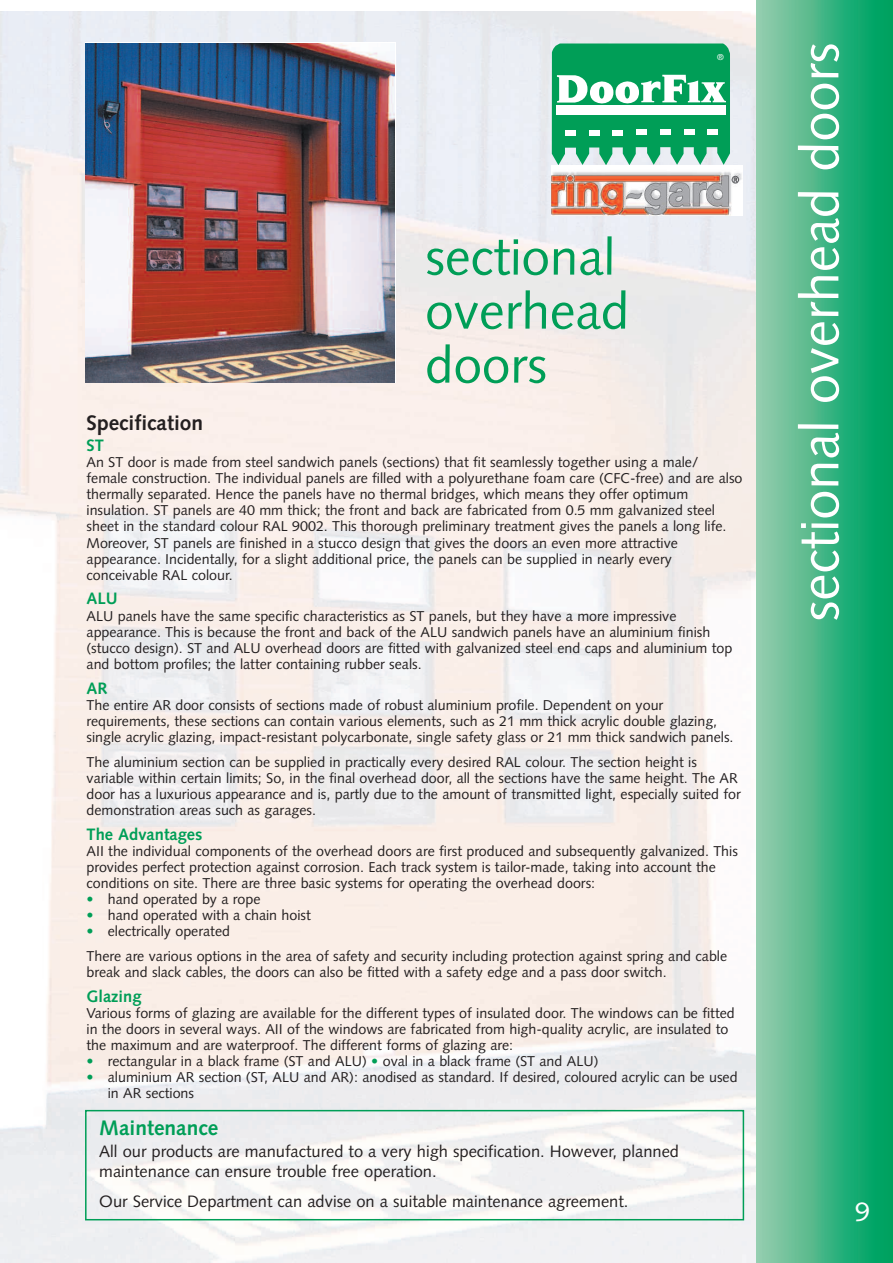
<style>
.page{position:relative;width:893px;height:1263px;background:#fff}
.page>*{position:absolute;margin:0;border:0;box-sizing:border-box;transform-origin:0 0}
.t1{font:54px "Syntax";color:#fff}
.t2{font:51px/54px "Syntax";color:#009e57}
.t3{font:27px "Syntax";color:#fff}
.t4{font:700 21px "Syntax";color:#231f20}
.t5{font:700 21px "Syntax";color:#009e57}
.t6{font:16.5px/19.8px "Syntax";color:#231f20}
.t7{font:700 16.5px "Syntax";color:#009e57}
.t8{font:14.25px/16.2px "Syntax";color:#231f20}
.t9{font:8.25px "Helvetica";color:#fff}
.s1{color:#009e57}
</style>
<div class="page">
<div style="left:757px;top:0;width:136px;height:1263px;background:linear-gradient(to right,#97cdae,#009f5c)"></div>
<img style="left:85px;top:44px;width:309px;height:339px">
<div style="left:85px;top:1110px;width:659px;height:110px;border:2px solid #009e57"></div>
<svg style="left:552px;top:44px;width:178px;height:121px;background:#38b27c"></svg>
<div style="left:556px;top:105px;width:170px;height:9px;background:#fff"></div>
<div style="left:565px;top:130px;width:11px;height:6px;background:#fff"></div>
<div style="left:589px;top:130px;width:10px;height:6px;background:#fff"></div>
<div style="left:612px;top:130px;width:11px;height:6px;background:#fff"></div>
<div style="left:636px;top:130px;width:10px;height:5px;background:#fff"></div>
<div style="left:660px;top:130px;width:11px;height:5px;background:#fff"></div>
<div style="left:684px;top:130px;width:10px;height:5px;background:#fff"></div>
<div style="left:707px;top:129px;width:11px;height:6px;background:#fff"></div>
<img style="left:551px;top:170px;width:192px;height:46px">
<h1 class="t1" style="left:798px;top:622px;width:581px;rotate:-90deg">sectional overhead doors</h1>
<p class="t9" style="left:717px;top:55px;width:8px">®</p>
<h2 class="t2" style="left:425px;top:234px;width:206px">sectional overhead doors</h2>
<h3 class="t4" style="left:87px;top:414px;width:118px">Specification</h3>
<p class="t7" style="left:87px;top:438px;width:19px">ST</p>
<p class="t8" style="left:87px;top:455px;width:657px">An ST door is made from steel sandwich panels (sections) that fit seamlessly together using a male/ female construction. The individual panels are filled with a polyurethane foam care (CFC-free) and are also thermally separated. Hence the panels have no thermal bridges, which means they offer optimum insulation. ST panels are 40 mm thick; the front and back are fabricated from 0.5 mm galvanized steel sheet in the standard colour RAL 9002. This thorough preliminary treatment gives the panels a long life.<br>Moreover, ST panels are finished in a stucco design that gives the doors an even more attractive appearance. Incidentally, for a slight additional price, the panels can be supplied in nearly every conceivable RAL colour.</p>
<p class="t7" style="left:87px;top:592px;width:33px">ALU</p>
<p class="t8" style="left:87px;top:609px;width:647px">ALU panels have the same specific characteristics as ST panels, but they have a more impressive appearance. This is because the front and back of the ALU sandwich panels have an aluminium finish (stucco design). ST and ALU overhead doors are fitted with galvanized steel end caps and aluminium top and bottom profiles; the latter containing rubber seals.</p>
<p class="t7" style="left:87px;top:681px;width:23px">AR</p>
<p class="t8" style="left:87px;top:698px;width:649px">The entire AR door consists of sections made of robust aluminium profile. Dependent on your requirements, these sections can contain various elements, such as 21 mm thick acrylic double glazing, single acrylic glazing, impact-resistant polycarbonate, single safety glass or 21 mm thick sandwich panels.</p>
<p class="t8" style="left:87px;top:755px;width:656px">The aluminium section can be supplied in practically every desired RAL colour. The section height is variable within certain limits; So, in the final overhead door, all the sections have the same height. The AR door has a luxurious appearance and is, partly due to the amount of transmitted light, especially suited for demonstration areas such as garages.</p>
<p class="t7" style="left:87px;top:827px;width:117px">The Advantages</p>
<p class="t8" style="left:87px;top:844px;width:653px">AII the individual components of the overhead doors are first produced and subsequently galvanized. This provides perfect protection against corrosion. Each track system is tailor-made, taking into account the conditions on site. There are three basic systems for operating the overhead doors:</p>
<p class="t8" style="left:87px;top:892px;width:175px"><span class="s1">•</span> hand operated by a rope</p>
<p class="t8" style="left:87px;top:908px;width:226px"><span class="s1">•</span> hand operated with a chain hoist</p>
<p class="t8" style="left:87px;top:920px;width:642px;line-height:24.6px"><span class="s1">•</span> electrically operated<br>There are various options in the area of safety and security including protection against spring and cable</p>
<p class="t8" style="left:87px;top:965px;width:582px">break and slack cables, the doors can also be fitted with a safety edge and a pass door switch.</p>
<p class="t7" style="left:87px;top:989px;width:56px">Glazing</p>
<p class="t8" style="left:87px;top:1006px;width:650px">Various forms of glazing are available for the different types of insulated door. The windows can be fitted in the doors in several ways. AII of the windows are fabricated from high-quality acrylic, are insulated to the maximum and are waterproof. The different forms of glazing are:</p>
<p class="t8" style="left:87px;top:1054px;width:513px"><span class="s1">•</span> rectangular in a black frame (ST and ALU) <span class="s1">•</span> oval in a black frame (ST and ALU)</p>
<p class="t8" style="left:108px;top:1070px;width:631px;text-indent:-21px"><span class="s1">•</span> aluminium AR section (ST, ALU and AR): anodised as standard. If desired, coloured acrylic can be used in AR sections</p>
<h3 class="t5" style="left:99px;top:1119px;width:120px">Maintenance</h3>
<p class="t6" style="left:99px;top:1143px;width:581px">All our products are manufactured to a very high specification. However, planned maintenance can ensure trouble free operation.</p>
<p class="t6" style="left:99px;top:1193px;width:531px">Our Service Department can advise on a suitable maintenance agreement.</p>
<h3 class="t3" style="left:855px;top:1200px;width:17px">9</h3>
</div>
